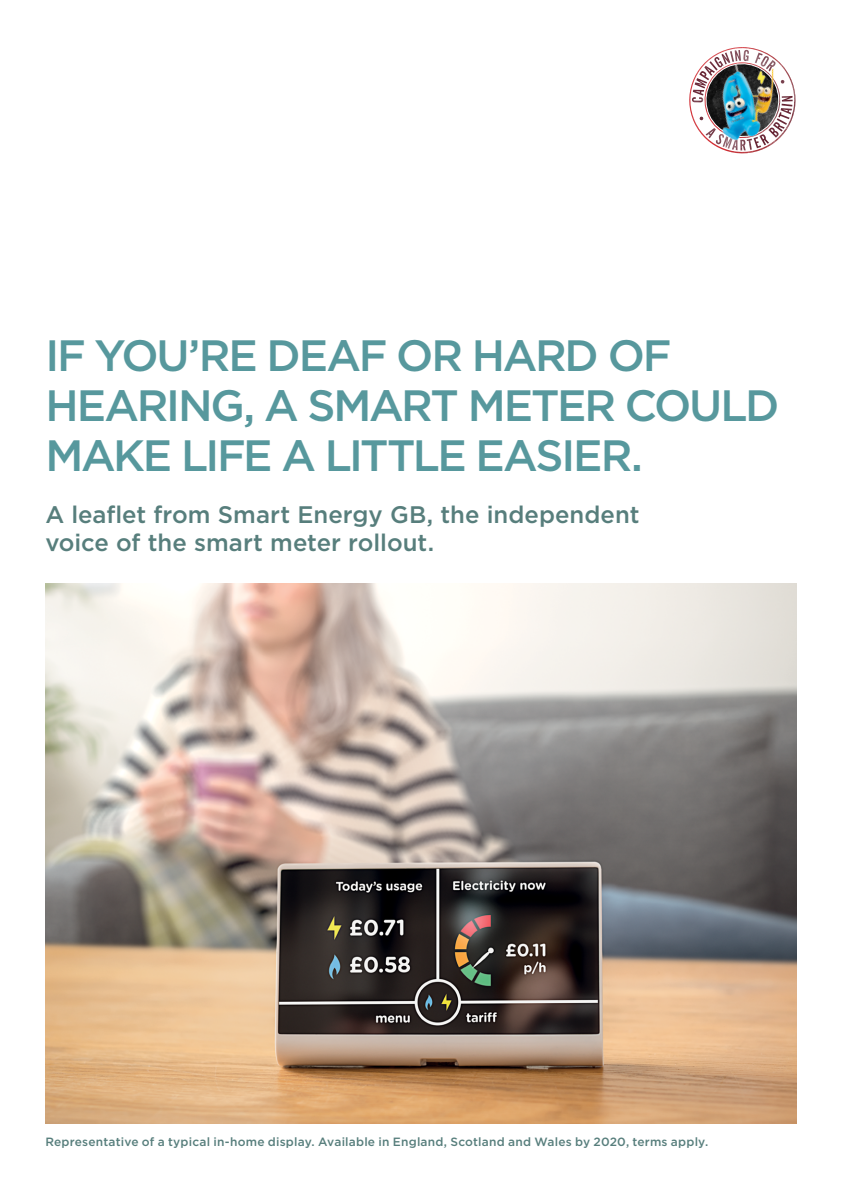
<style>
.page{position:relative;width:842px;height:1191px;background:#fff}
.page>*{position:absolute;margin:0;border:0;box-sizing:border-box;transform-origin:0 0}
.t1{font:500 43.8px/49.8px "Gotham HTF";letter-spacing:-.05em;color:#57989d}
.t2{font:500 24px/27.8px "Gotham HTF";color:#577e7c}
.t3{font:500 12px "Gotham HTF";letter-spacing:.015em;color:#577e7c}
</style>
<div class="page">
<img style="left:45px;top:583px;width:752px;height:540px">
<img style="left:689px;top:47px;width:88px;height:62px">
<img style="left:690px;top:61px;width:106px;height:79px">
<img style="left:707px;top:60px;width:88px;height:94px">
<h1 class="t1" style="left:45px;top:329px;width:735px">IF YOU’RE DEAF OR HARD OF<br>HEARING, A SMART METER COULD<br>MAKE LIFE A LITTLE EASIER.</h1>
<h2 class="t2" style="left:45px;top:500px;width:596px">A leaflet from Smart Energy GB, the independent voice of the smart meter rollout.</h2>
<p class="t3" style="left:45px;top:1134px;width:664px">Representative of a typical in-home display. Available in England, Scotland and Wales by 2020, terms apply.</p>
</div>
